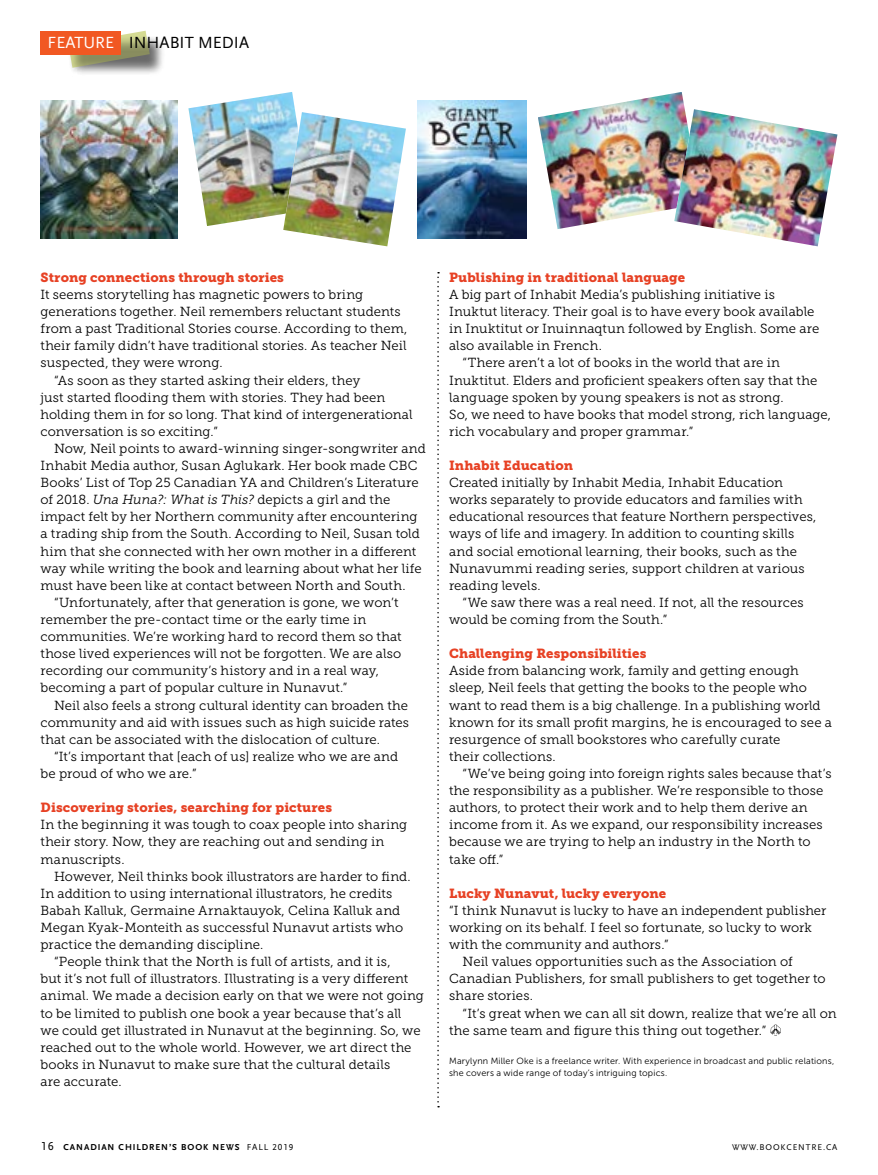
<style>
.page{position:relative;width:878px;height:1175px;background:#fff}
.page>*{position:absolute;margin:0;border:0;box-sizing:border-box;transform-origin:0 0}
.t1{font:16.8px "Scala Sans";color:#fff}
.t2{font:16.8px "Scala Sans";color:#000}
.t3{font:13.2px/17.1px "Museo Slab 300";letter-spacing:.005em;color:#000}
.t4{font:13.2px "Museo Slab 900";letter-spacing:.005em;color:#e74124}
.t5{font:9px/12px "Museo Sans 300";letter-spacing:.02em;color:#000}
.t6{font:700 9px "Scala Sans LF";letter-spacing:.105em;color:#000}
.t7{font:8.7px "Scala Sans LF";letter-spacing:.105em;color:#000}
.s1{color:#000}
.s2{font-style:italic}
.s3{font-weight:400;font-size:12px}
.s4{font-weight:400}
</style>
<div class="page">
<svg style="left:437px;top:272px;width:2px;height:835px"></svg>
<svg style="left:770px;top:1024px;width:10px;height:11px"></svg>
<img style="left:417px;top:101px;width:109px;height:137px">
<img style="left:41px;top:101px;width:137px;height:137px">
<img style="left:188px;top:92px;width:108px;height:134px">
<img style="left:283px;top:112px;width:123px;height:134px">
<img style="left:538px;top:92px;width:147px;height:137px">
<img style="left:674px;top:109px;width:163px;height:137px">
<svg style="left:121px;top:31px;width:26px;height:5px"></svg>
<div style="left:68px;top:36px;width:98px;height:40px;background:#000;opacity:.36"></div>
<div style="left:40px;top:31px;width:81px;height:23px;background:#f15822"></div>
<p class="t1" style="left:48px;top:33px;width:68px">FEATURE</p>
<p class="t1" style="left:48px;top:33px;width:91px">PROFILE <span class="s1">INHABIT</span></p>
<p class="t2" style="left:198px;top:33px;width:11px">MEDIA</p>
<p class="t4" style="left:40px;top:269px;width:245px">Strong connections through stories</p>
<p class="t3" style="left:40px;top:286px;width:324px">It seems storytelling has magnetic powers to bring</p>
<p class="t3" style="left:40px;top:303px;width:362px">generations together. Neil remembers reluctant students</p>
<p class="t3" style="left:40px;top:320px;width:368px">from a past Traditional Stories course. According to them,</p>
<p class="t3" style="left:40px;top:337px;width:367px">their family didn’t have traditional stories. As teacher Neil</p>
<p class="t3" style="left:40px;top:354px;width:183px">suspected, they were wrong.</p>
<p class="t3" style="left:54px;top:371px;width:308px">“As soon as they started asking their elders, they</p>
<p class="t3" style="left:40px;top:388px;width:346px">just started flooding them with stories. They had been</p>
<p class="t3" style="left:40px;top:406px;width:373px">holding them in for so long. That kind of intergenerational</p>
<p class="t3" style="left:40px;top:423px;width:179px">conversation is so exciting.”</p>
<p class="t3" style="left:54px;top:440px;width:373px">Now, Neil points to award-winning singer-songwriter and</p>
<p class="t3" style="left:40px;top:457px;width:378px">Inhabit Media author, Susan Aglukark. Her book made CBC</p>
<p class="t3" style="left:40px;top:474px;width:379px">Books’ List of Top 25 Canadian YA and Children’s Literature</p>
<p class="t3" style="left:40px;top:491px;width:351px">of 2018. <span class="s2">Una Huna?: What is This?</span> depicts a girl and the</p>
<p class="t3" style="left:40px;top:508px;width:378px">impact felt by her Northern community after encountering</p>
<p class="t3" style="left:40px;top:525px;width:381px">a trading ship from the South. According to Neil, Susan told</p>
<p class="t3" style="left:40px;top:542px;width:377px">him that she connected with her own mother in a different</p>
<p class="t3" style="left:40px;top:559px;width:383px">way while writing the book and learning about what her life</p>
<p class="t3" style="left:40px;top:577px;width:366px">must have been like at contact between North and South.</p>
<p class="t3" style="left:54px;top:594px;width:346px">“Unfortunately, after that generation is gone, we won’t</p>
<p class="t3" style="left:40px;top:611px;width:327px">remember the pre-contact time or the early time in</p>
<p class="t3" style="left:40px;top:628px;width:363px">communities. We’re working hard to record them so that</p>
<p class="t3" style="left:40px;top:645px;width:362px">those lived experiences will not be forgotten. We are also</p>
<p class="t3" style="left:40px;top:662px;width:340px">recording our community’s history and in a real way,</p>
<p class="t3" style="left:40px;top:679px;width:308px">becoming a part of popular culture in Nunavut.”</p>
<p class="t3" style="left:54px;top:696px;width:355px">Neil also feels a strong cultural identity can broaden the</p>
<p class="t3" style="left:40px;top:713px;width:370px">community and aid with issues such as high suicide rates</p>
<p class="t3" style="left:40px;top:730px;width:341px">that can be associated with the dislocation of culture.</p>
<p class="t3" style="left:54px;top:748px;width:346px">“It’s important that [each of us] realize who we are and</p>
<p class="t3" style="left:40px;top:765px;width:157px">be proud of who we are.”</p>
<p class="t4" style="left:40px;top:800px;width:293px">Discovering stories, searching for pictures</p>
<p class="t3" style="left:40px;top:816px;width:368px">In the beginning it was tough to coax people into sharing their story. Now, they are reaching out and sending in manuscripts.</p>
<p class="t3" style="left:54px;top:867px;width:358px">However, Neil thinks book illustrators are harder to find.</p>
<p class="t3" style="left:40px;top:884px;width:353px">In addition to using international illustrators, he credits</p>
<p class="t3" style="left:40px;top:902px;width:361px">Babah Kalluk, Germaine Arnaktauyok, Celina Kalluk and</p>
<p class="t3" style="left:40px;top:919px;width:364px">Megan Kyak-Monteith as successful Nunavut artists who</p>
<p class="t3" style="left:40px;top:936px;width:224px">practice the demanding discipline.</p>
<p class="t3" style="left:54px;top:953px;width:338px">“People think that the North is full of artists, and it is,</p>
<p class="t3" style="left:40px;top:970px;width:369px">but it’s not full of illustrators. Illustrating is a very different</p>
<p class="t3" style="left:40px;top:987px;width:385px">animal. We made a decision early on that we were not going</p>
<p class="t3" style="left:40px;top:1004px;width:362px">to be limited to publish one book a year because that’s all</p>
<p class="t3" style="left:40px;top:1021px;width:381px">we could get illustrated in Nunavut at the beginning. So, we</p>
<p class="t3" style="left:40px;top:1038px;width:372px">reached out to the whole world. However, we art direct the</p>
<p class="t3" style="left:40px;top:1055px;width:351px">books in Nunavut to make sure that the cultural details</p>
<p class="t3" style="left:40px;top:1073px;width:83px">are accurate.</p>
<p class="t4" style="left:449px;top:269px;width:238px">Publishing in traditional language</p>
<p class="t3" style="left:449px;top:286px;width:327px">A big part of Inhabit Media’s publishing initiative is</p>
<p class="t3" style="left:449px;top:303px;width:367px">Inuktut literacy. Their goal is to have every book available</p>
<p class="t3" style="left:449px;top:320px;width:371px">in Inuktitut or Inuinnaqtun followed by English. Some are</p>
<p class="t3" style="left:449px;top:337px;width:154px">also available in French.</p>
<p class="t3" style="left:462px;top:354px;width:319px">“There aren’t a lot of books in the world that are in</p>
<p class="t3" style="left:449px;top:371px;width:369px">Inuktitut. Elders and proficient speakers often say that the</p>
<p class="t3" style="left:449px;top:388px;width:336px">language spoken by young speakers is not as strong.</p>
<p class="t3" style="left:449px;top:406px;width:383px">So, we need to have books that model strong, rich language,</p>
<p class="t3" style="left:449px;top:423px;width:246px">rich vocabulary and proper grammar.”</p>
<p class="t4" style="left:449px;top:458px;width:125px">Inhabit Education</p>
<p class="t3" style="left:449px;top:474px;width:369px">Created initially by Inhabit Media, Inhabit Education works separately to provide educators and families with educational resources that feature Northern perspectives, ways of life and imagery. In addition to counting skills and social emotional learning, their books, such as the Nunavummi reading series, support children at various reading levels.</p>
<p class="t3" style="left:449px;top:594px;width:356px;text-indent:14px">“We saw there was a real need. If not, all the resources would be coming from the South.”</p>
<p class="t4" style="left:449px;top:646px;width:199px">Challenging Responsibilities</p>
<p class="t3" style="left:449px;top:662px;width:384px">Aside from balancing work, family and getting enough sleep, Neil feels that getting the books to the people who want to read them is a big challenge. In a publishing world known for its small profit margins, he is encouraged to see a resurgence of small bookstores who carefully curate<br>their collections.</p>
<p class="t3" style="left:449px;top:765px;width:384px;text-indent:14px">“We’ve being going into foreign rights sales because that’s the responsibility as a publisher. We’re responsible to those authors, to protect their work and to help them derive an income from it. As we expand, our responsibility increases because we are trying to help an industry in the North to take off.”</p>
<p class="t4" style="left:449px;top:885px;width:218px">Lucky Nunavut, lucky everyone</p>
<p class="t3" style="left:449px;top:902px;width:379px">“I think Nunavut is lucky to have an independent publisher</p>
<p class="t3" style="left:449px;top:919px;width:364px">working on its behalf. I feel so fortunate, so lucky to work</p>
<p class="t3" style="left:449px;top:936px;width:221px">with the community and authors.”</p>
<p class="t3" style="left:462px;top:953px;width:331px">Neil values opportunities such as the Association of</p>
<p class="t3" style="left:449px;top:970px;width:378px">Canadian Publishers, for small publishers to get together to</p>
<p class="t3" style="left:449px;top:987px;width:85px">share stories.</p>
<p class="t3" style="left:462px;top:1004px;width:375px">“It’s great when we can all sit down, realize that we’re all on</p>
<p class="t3" style="left:449px;top:1021px;width:318px">the same team and figure this thing out together.”</p>
<p class="t5" style="left:449px;top:1054px;width:386px">Marylynn Miller Oke is a freelance writer. With experience in broadcast and public relations, she covers a wide range of today’s intriguing topics.</p>
<p class="t6" style="left:40px;top:1141px;width:254px"><span class="s3">16</span> CANADIAN CHILDREN’S BOOK NEWS <span class="s4">FALL 2019</span></p>
<p class="t7" style="left:732px;top:1142px;width:107px">WWW.BOOKCENTRE.CA</p>
</div>
